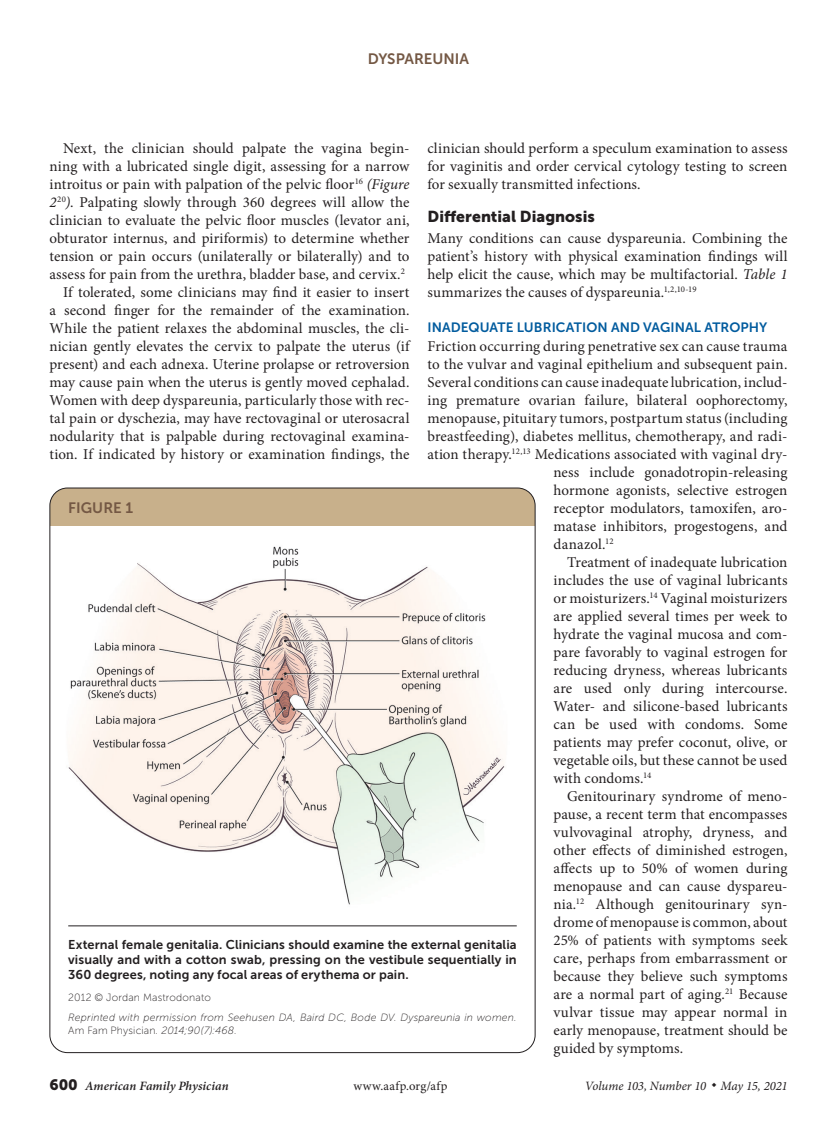
<style>
.page{position:relative;width:837px;height:1134px;background:#fff}
.page>*{position:absolute;margin:0;border:0;box-sizing:border-box;transform-origin:0 0}
.head1{font:15.75px "Museo Sans 900";letter-spacing:.005em;color:#231f20}
.body_text{font:15px/18px "Minion Pro";letter-spacing:.005em;color:#231f20;text-align:justify}
.body_noindent{font:15px/18px "Minion Pro";letter-spacing:.01em;color:#231f20;text-align:justify}
.figure{font:15px "Museo Sans 700";color:#745844}
.head2{font:13.5px "Museo Sans 700";letter-spacing:.005em;color:#015b9e}
.fig_legend{font:12.75px/15px "Museo Sans 700";letter-spacing:.01em;color:#231f20;text-align:justify}
.t1{font:italic 12.75px "Minion Pro";letter-spacing:-.005em;color:#231f20}
.t2{font:italic 600 12.75px "Minion Pro";letter-spacing:.005em;color:#231f20}
.t3{font:12.75px "Minion Pro";letter-spacing:.03em;color:#231f20}
.table_fig_note{font:italic 10.5px/13.5px "Museo Sans 100";letter-spacing:.015em;color:#231f20}
.table_fig_note-2{font:10.5px "Museo Sans 100";letter-spacing:.02em;color:#231f20}
.s1{font-style:italic}
.s2{font-style:normal}
.s3{font-family:"Museo Sans 900";font-weight:400;font-style:normal;font-size:15px}
</style>
<div class="page">
<img style="left:68px;top:546px;width:437px;height:359px">
<div style="left:50px;top:488px;width:485px;height:38px;background:#c8b08b"></div>
<hr style="left:68px;top:926px;width:449px;height:1px;background:#231f20">
<p class="figure" style="left:368px;top:50px;width:103px">DYSPAREUNIA</p>
<p class="body_text" style="left:50px;top:139px;width:362px;text-indent:14px">Next, the clinician should palpate the vagina begin&shy;ning with a lubricated single digit, assessing for a narrow introitus or pain with palpation of the pelvic floor<sup>16</sup> <span class="s1">(Figure 2</span><sup>20</sup><span class="s1">)</span>. Palpating slowly through 360 degrees will allow the clinician to evaluate the pelvic floor muscles (levator ani, obturator internus, and piriformis) to determine whether tension or pain occurs (unilaterally or bilaterally) and to assess for pain from the urethra, bladder base, and cervix.<sup>2</sup></p>
<p class="body_text" style="left:50px;top:283px;width:362px;text-indent:14px">If tolerated, some clinicians may find it easier to insert a second finger for the remainder of the examination.<br>While the patient relaxes the abdominal muscles, the cli&shy;nician gently elevates the cervix to palpate the uterus (if present) and each adnexa. Uterine prolapse or retroversion may cause pain when the uterus is gently moved cephalad.<br>Women with deep dyspareunia, particularly those with rec&shy;tal pain or dyschezia, may have rectovaginal or uterosacral nodularity that is palpable during rectovaginal examina&shy;tion. If indicated by history or examination findings, the</p>
<p class="body_text" style="left:428px;top:139px;width:362px">clinician should perform a speculum examination to assess for vaginitis and order cervical cytology testing to screen for sexually transmitted infections.</p>
<p class="head1" style="left:428px;top:208px;width:169px">Differential Diagnosis</p>
<p class="body_noindent" style="left:428px;top:229px;width:362px">Many conditions can cause dyspareunia. Combining the patient’s history with physical examination findings will help elicit the cause, which may be multifactorial. <span class="s1">Table 1 </span>summarizes the causes of dyspareunia.<sup>1,2,10-19</sup></p>
<p class="head2" style="left:428px;top:319px;width:341px">INADEQUATE LUBRICATION AND VAGINAL ATROPHY</p>
<p class="body_noindent" style="left:428px;top:337px;width:361px">Friction occurring during penetrative sex can cause trauma</p>
<p class="body_noindent" style="left:428px;top:355px;width:361px">to the vulvar and vaginal epithelium and subsequent pain.</p>
<p class="body_noindent" style="left:428px;top:373px;width:362px">Several conditions can cause inadequate lubrication, includ-</p>
<p class="body_noindent" style="left:428px;top:391px;width:362px">ing premature ovarian failure, bilateral oophorectomy,</p>
<p class="body_noindent" style="left:428px;top:409px;width:361px">menopause, pituitary tumors, postpartum status (including</p>
<p class="body_noindent" style="left:428px;top:427px;width:362px">breastfeeding), diabetes mellitus, chemotherapy, and radi-</p>
<p class="body_noindent" style="left:428px;top:445px;width:362px">ation therapy.<sup>12,13</sup> Medications associated with vaginal dry-</p>
<p class="body_noindent" style="left:554px;top:463px;width:235px">ness include gonadotropin-releasing</p>
<p class="body_noindent" style="left:554px;top:481px;width:235px">hormone agonists, selective estrogen</p>
<p class="body_noindent" style="left:554px;top:499px;width:236px">receptor modulators, tamoxifen, aro-</p>
<p class="body_noindent" style="left:554px;top:517px;width:236px">matase inhibitors, progestogens, and</p>
<p class="body_noindent" style="left:554px;top:535px;width:62px">danazol.<sup>12</sup></p>
<p class="body_text" style="left:554px;top:553px;width:236px;text-indent:14px">Treatment of inadequate lubrication includes the use of vaginal lubricants or moisturizers.<sup>14</sup> Vaginal moisturizers are applied several times per week to hydrate the vaginal mucosa and com&shy;pare favorably to vaginal estrogen for reducing dryness, whereas lubricants are used only during intercourse.<br>Water- and silicone-based lubricants can be used with condoms. Some patients may prefer coconut, olive, or vegetable oils, but these cannot be used with condoms.<sup>14</sup></p>
<p class="body_text" style="left:554px;top:787px;width:236px;text-indent:14px">Genitourinary syndrome of meno&shy;pause, a recent term that encompasses vulvovaginal atrophy, dryness, and other effects of diminished estrogen, affects up to 50% of women during menopause and can cause dyspareu&shy;nia.<sup>12</sup> Although genitourinary syn&shy;drome of menopause is common, about 25% of patients with symptoms seek care, perhaps from embarrassment or because they believe such symptoms are a normal part of aging.<sup>21</sup> Because vulvar tissue may appear normal in early menopause, treatment should be guided by symptoms.</p>
<p class="figure" style="left:68px;top:500px;width:66px">FIGURE 1</p>
<p class="fig_legend" style="left:68px;top:937px;width:450px">External female genitalia. Clinicians should examine the external genitalia visually and with a cotton swab, pressing on the vestibule sequentially in 360 degrees, noting any focal areas of erythema or pain.</p>
<p class="table_fig_note-2" style="left:68px;top:992px;width:144px">2012 © Jordan Mastrodonato</p>
<p class="table_fig_note" style="left:68px;top:1011px;width:450px">Reprinted with permission from Seehusen DA, Baird DC, Bode DV. Dyspareunia in women.<br><span class="s2">Am Fam Physician</span>. 2014;90(7):468.</p>
<p class="t2" style="left:50px;top:1077px;width:181px"><span class="s3">600</span> American Family Physician</p>
<p class="t3" style="left:353px;top:1078px;width:96px">www.aafp.org/afp</p>
<p class="t1" style="left:585px;top:1078px;width:204px">Volume 103, Number 10 ◆ May 15, 2021</p>
</div>
